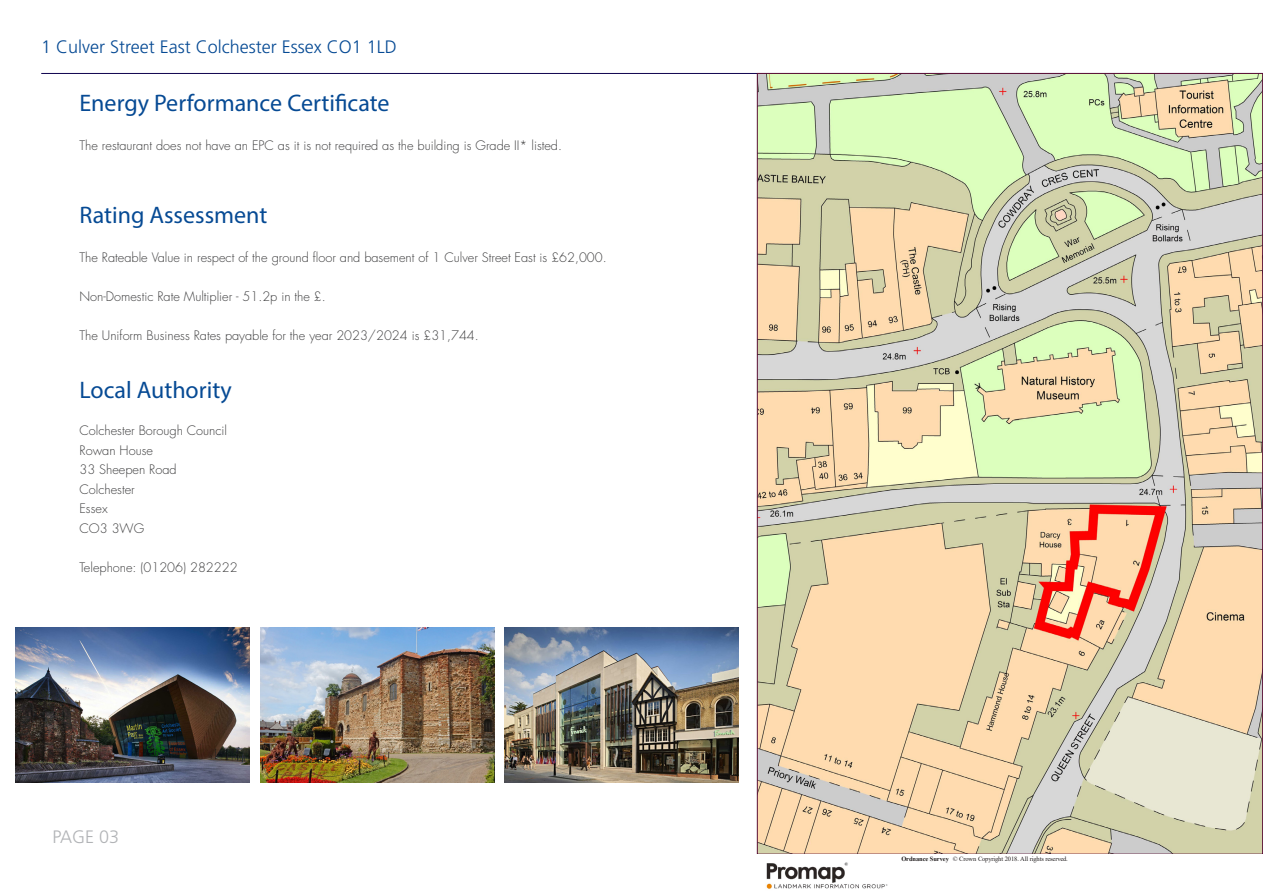
<style>
.page{position:relative;width:1263px;height:893px;background:#fff}
.page>*{position:absolute;margin:0;border:0;box-sizing:border-box;transform-origin:0 0}
.t1{font:24px "Myriad Pro";color:#064a94}
.t2{font:300 18px "Frutiger LT Std";color:#064a94}
.Head_1{font:300 18px "Frutiger LT Std";color:#b1b3b6}
.t3{font:300 12.75px "Futura Std";color:#3e3e3f}
.t4{font:6.45px "Times New Roman";letter-spacing:-.015em;color:#231f20}
.s1{font-weight:700}
</style>
<div class="page">
<hr style="left:41px;top:73px;width:1222px;height:1px;background:#0f034f">
<img style="left:759px;top:75px;width:502px;height:777px">
<img style="left:766px;top:862px;width:122px;height:27px">
<img style="left:16px;top:627px;width:234px;height:155px">
<img style="left:260px;top:627px;width:234px;height:155px">
<img style="left:504px;top:627px;width:234px;height:155px">
<p class="t2" style="left:41px;top:36px;width:357px">1 Culver Street East Colchester Essex CO1 1LD</p>
<p class="t1" style="left:80px;top:88px;width:312px">Energy Performance Certificate</p>
<p class="t3" style="left:80px;top:137px;width:484px">The restaurant does not have an EPC as it is not required as the building is Grade II* listed.</p>
<p class="t1" style="left:80px;top:200px;width:189px">Rating Assessment</p>
<p class="t3" style="left:80px;top:250px;width:529px">The Rateable Value in respect of the ground floor and basement of 1 Culver Street East is £62,000.</p>
<p class="t3" style="left:80px;top:289px;width:248px">Non-Domestic Rate Multiplier - 51.2p in the £.</p>
<p class="t3" style="left:80px;top:328px;width:401px">The Uniform Business Rates payable for the year 2023/2024 is £31,744.</p>
<p class="t1" style="left:80px;top:375px;width:154px">Local Authority</p>
<p class="t3" style="left:80px;top:423px;width:149px">Colchester Borough Council</p>
<p class="t3" style="left:80px;top:443px;width:75px">Rowan House</p>
<p class="t3" style="left:80px;top:462px;width:99px">33 Sheepen Road</p>
<p class="t3" style="left:80px;top:482px;width:57px">Colchester</p>
<p class="t3" style="left:80px;top:501px;width:30px">Essex</p>
<p class="t3" style="left:80px;top:521px;width:66px">CO3 3WG</p>
<p class="t3" style="left:80px;top:560px;width:160px">Telephone: (01206) 282222</p>
<p class="Head_1" style="left:53px;top:827px;width:68px">PAGE 03</p>
<p class="t4" style="left:901px;top:854px;width:168px"><span class="s1">Ordnance Survey</span> © Crown Copyright 2018. All rights reserved.</p>
</div>
